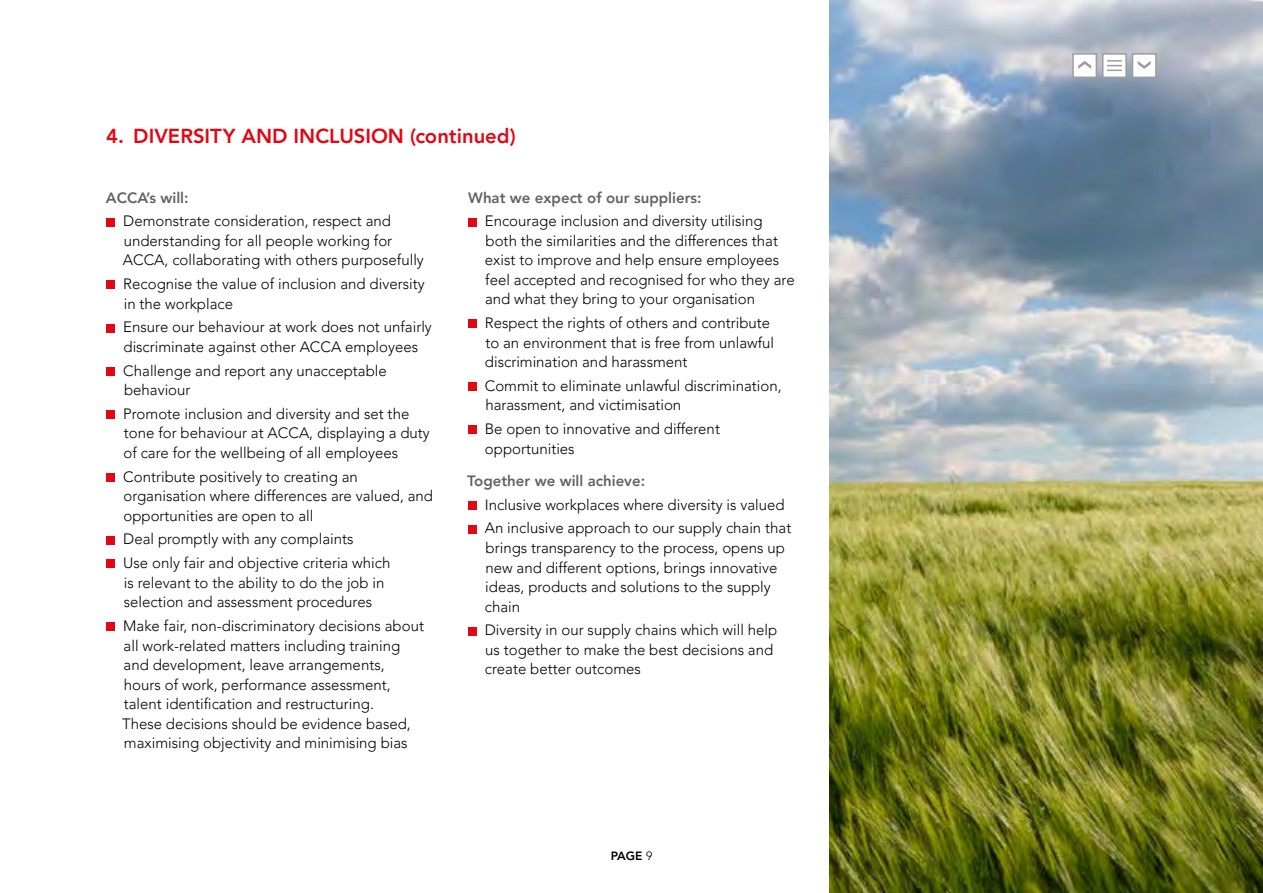
<style>
.page{position:relative;width:1263px;height:893px;background:#fff}
.page>*{position:absolute;margin:0;border:0;box-sizing:border-box;transform-origin:0 0}
.t1{font:800 20.25px "Avenir LT Pro";color:#e30613}
.t2{font:300 15px/19.5px "Avenir LT Pro";color:#000}
.t3{font:800 15px "Avenir LT Pro";color:#646363}
.t4{font:800 12px "Avenir LT Pro";color:#000}
.s1{font-weight:300}
</style>
<div class="page">
<div style="left:106px;top:218px;width:9px;height:8px;background:#e30613"></div>
<div style="left:106px;top:281px;width:9px;height:8px;background:#e30613"></div>
<div style="left:106px;top:324px;width:9px;height:8px;background:#e30613"></div>
<div style="left:106px;top:367px;width:9px;height:9px;background:#e30613"></div>
<div style="left:106px;top:410px;width:9px;height:9px;background:#e30613"></div>
<div style="left:106px;top:473px;width:9px;height:9px;background:#e30613"></div>
<div style="left:106px;top:536px;width:9px;height:8px;background:#e30613"></div>
<div style="left:106px;top:560px;width:9px;height:8px;background:#e30613"></div>
<div style="left:106px;top:622px;width:9px;height:9px;background:#e30613"></div>
<div style="left:468px;top:218px;width:8px;height:8px;background:#e30613"></div>
<div style="left:468px;top:320px;width:8px;height:8px;background:#e30613"></div>
<div style="left:468px;top:382px;width:8px;height:9px;background:#e30613"></div>
<div style="left:468px;top:426px;width:8px;height:8px;background:#e30613"></div>
<div style="left:468px;top:501px;width:8px;height:9px;background:#e30613"></div>
<div style="left:468px;top:525px;width:8px;height:8px;background:#e30613"></div>
<div style="left:468px;top:627px;width:8px;height:8px;background:#e30613"></div>
<img style="left:829px;top:0;width:434px;height:893px">
<div style="left:1102px;top:53px;width:25px;height:25px;background:#fff;border:2px solid #9d9d9c"></div>
<svg style="left:1107px;top:60px;width:15px;height:11px"></svg>
<div style="left:1072px;top:53px;width:25px;height:25px;background:#fff;border:2px solid #9d9d9c"></div>
<svg style="left:1078px;top:61px;width:13px;height:8px"></svg>
<div style="left:1132px;top:53px;width:25px;height:25px;background:#fff;border:2px solid #9d9d9c"></div>
<svg style="left:1138px;top:61px;width:13px;height:8px"></svg>
<h1 class="t1" style="left:106px;top:124px;width:411px">4. DIVERSITY AND INCLUSION (continued)</h1>
<p class="t3" style="left:106px;top:189px;width:84px">ACCA’s will:</p>
<p class="t2" style="left:123px;top:212px;width:303px">Demonstrate consideration, respect and understanding for all people working for<br>ACCA, collaborating with others purposefully</p>
<p class="t2" style="left:123px;top:274px;width:303px">Recognise the value of inclusion and diversity in the workplace</p>
<p class="t2" style="left:123px;top:318px;width:310px">Ensure our behaviour at work does not unfairly discriminate against other ACCA employees</p>
<p class="t2" style="left:123px;top:361px;width:265px">Challenge and report any unacceptable behaviour</p>
<p class="t2" style="left:123px;top:404px;width:308px">Promote inclusion and diversity and set the tone for behaviour at ACCA, displaying a duty of care for the wellbeing of all employees</p>
<p class="t2" style="left:123px;top:467px;width:311px">Contribute positively to creating an organisation where differences are valued, and opportunities are open to all</p>
<p class="t2" style="left:123px;top:527px;width:269px;line-height:23.7px">Deal promptly with any complaints<br>Use only fair and objective criteria which</p>
<p class="t2" style="left:124px;top:573px;width:262px">is relevant to the ability to do the job in selection and assessment procedures</p>
<p class="t2" style="left:122px;top:616px;width:303px">Make fair, non-discriminatory decisions about all work-related matters including training and development, leave arrangements,<br>hours of work, performance assessment, talent identification and restructuring.<br>These decisions should be evidence based, maximising objectivity and minimising bias</p>
<p class="t3" style="left:468px;top:189px;width:235px">What we expect of our suppliers:</p>
<p class="t2" style="left:485px;top:212px;width:311px">Encourage inclusion and diversity utilising both the similarities and the differences that exist to improve and help ensure employees feel accepted and recognised for who they are and what they bring to your organisation</p>
<p class="t2" style="left:485px;top:313px;width:291px">Respect the rights of others and contribute to an environment that is free from unlawful discrimination and harassment</p>
<p class="t2" style="left:485px;top:376px;width:298px">Commit to eliminate unlawful discrimination, harassment, and victimisation</p>
<p class="t2" style="left:485px;top:419px;width:237px">Be open to innovative and different opportunities</p>
<p class="t3" style="left:467px;top:472px;width:179px">Together we will achieve:</p>
<p class="t2" style="left:485px;top:493px;width:308px;line-height:23.7px">Inclusive workplaces where diversity is valued<br>An inclusive approach to our supply chain that</p>
<p class="t2" style="left:485px;top:538px;width:301px">brings transparency to the process, opens up new and different options, brings innovative ideas, products and solutions to the supply chain</p>
<p class="t2" style="left:485px;top:620px;width:294px">Diversity in our supply chains which will help us together to make the best decisions and create better outcomes</p>
<p class="t4" style="left:611px;top:848px;width:43px">PAGE <span class="s1">9</span></p>
</div>
